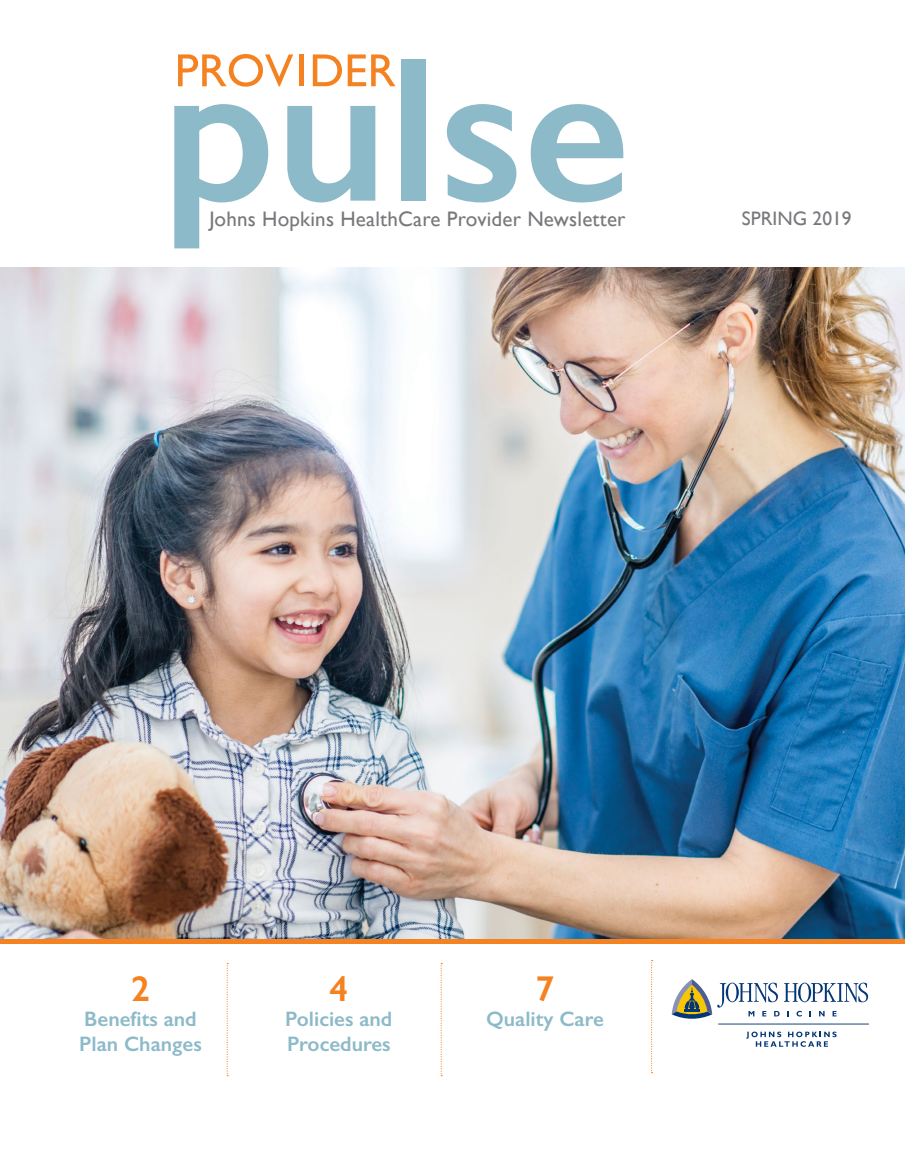
<style>
.page{position:relative;width:905px;height:1175px;background:#fff}
.page>*{position:absolute;margin:0;border:0;box-sizing:border-box;transform-origin:0 0}
.t1{font:600 36px "Gill Sans";color:#f58220}
.t2{font:600 21px/25.2px "Gill Sans";color:#8dbac9}
.t3{font:21px "Gill Sans";letter-spacing:.01em;color:#77787b}
.t4{font:19.5px "Gill Sans";color:#77787b}
</style>
<div class="page">
<svg style="left:174px;top:104px;width:94px;height:144px"></svg>
<svg style="left:287px;top:106px;width:88px;height:96px"></svg>
<div style="left:401px;top:59px;width:25px;height:142px;background:#8dbac9"></div>
<svg style="left:447px;top:104px;width:69px;height:98px"></svg>
<svg style="left:530px;top:104px;width:93px;height:98px"></svg>
<svg style="left:178px;top:54px;width:115px;height:33px"></svg>
<hr style="left:299px;top:54px;width:4px;height:32px;background:#f58220">
<svg style="left:313px;top:54px;width:29px;height:32px"></svg>
<svg style="left:348px;top:54px;width:47px;height:32px"></svg>
<svg style="left:227px;top:963px;width:1px;height:113px"></svg>
<svg style="left:440px;top:963px;width:2px;height:113px"></svg>
<svg style="left:651px;top:960px;width:1px;height:113px"></svg>
<svg style="left:671px;top:979px;width:197px;height:40px"></svg>
<hr style="left:718px;top:1023px;width:150px;height:1px;background:#043673">
<svg style="left:746px;top:1031px;width:90px;height:15px"></svg>
<img style="left:0;top:268px;width:904px;height:671px">
<div style="left:0;top:939px;width:904px;height:5px;background:#f58220"></div>
<p class="t3" style="left:209px;top:206px;width:417px">Johns Hopkins HealthCare Provider Newsletter</p>
<p class="t4" style="left:742px;top:207px;width:111px">SPRING 2019</p>
<h1 class="t1" style="left:131px;top:966px;width:21px">2</h1>
<p class="t2" style="left:79px;top:1006px;width:124px">Benefits and<br>Plan Changes</p>
<h1 class="t1" style="left:329px;top:966px;width:21px">4</h1>
<p class="t2" style="left:285px;top:1006px;width:109px">Policies and<br>Procedures</p>
<h1 class="t1" style="left:535px;top:966px;width:21px">7</h1>
<p class="t2" style="left:486px;top:1006px;width:119px">Quality Care</p>
</div>
